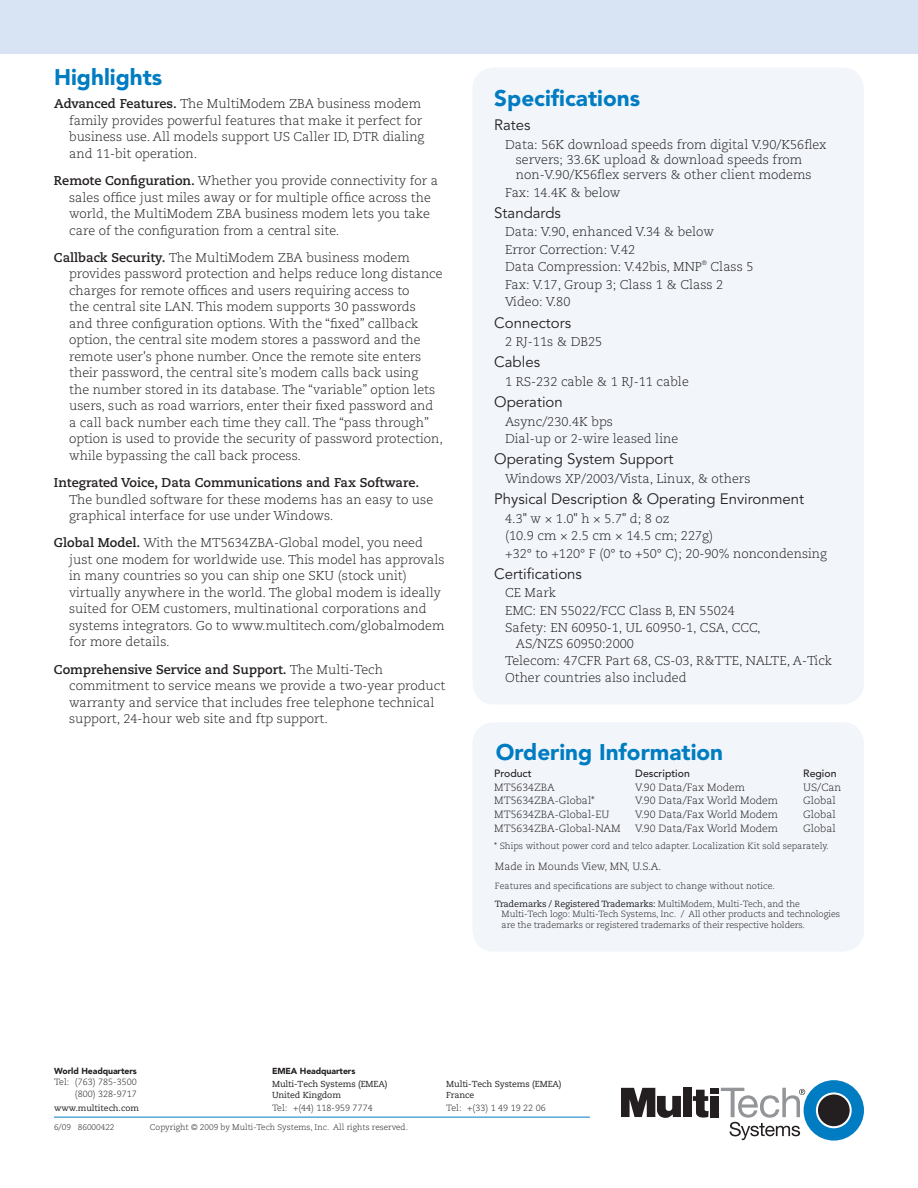
<style>
.page{position:relative;width:918px;height:1188px;background:#fff}
.page>*{position:absolute;margin:0;border:0;box-sizing:border-box;transform-origin:0 0}
.t1{font:900 22.5px "Avenir";color:#007cc2}
.t2{font:15px "Avenir";color:#231f20}
.t3{font:300 12.75px/16.5px "Caecilia";color:#231f20}
.t4{font:700 12.75px "Caecilia";color:#231f20}
.t5{font:300 10.5px "Caecilia";color:#231f20}
.t6{font:500 10.5px "Avenir";color:#231f20}
.t7{font:300 9px/11.2px "Caecilia";color:#231f20}
.t8{font:8.7px/10.5px "Caecilia";letter-spacing:-.01em;color:#231f20}
.t9{font:900 8.7px "Avenir";letter-spacing:-.01em;color:#231f20}
.t10{font:8.55px "Caecilia";color:#231f20}
.t11{font:300 8.25px "Caecilia";color:#231f20}
.t12{font:300 6.3px "Caecilia";color:#231f20}
.s1{font-weight:700}
.s2{font-weight:400}
</style>
<div class="page">
<div style="left:0;top:0;width:918px;height:54px;background:#d8e4f3"></div>
<hr style="left:54px;top:1117px;width:536px;height:1px;background:#007cc2">
<div style="left:804px;top:1080px;width:60px;height:61px;background:#007cc2;border-radius:50%"></div>
<svg style="left:816px;top:1092px;width:36px;height:36px"></svg>
<div style="left:818px;top:1095px;width:32px;height:31px;background:#231f20;border-radius:50%"></div>
<div style="left:683px;top:1088px;width:9px;height:29px;background:#231f20"></div>
<div style="left:710px;top:1096px;width:9px;height:21px;background:#231f20"></div>
<div style="left:710px;top:1088px;width:9px;height:5px;background:#231f20"></div>
<svg style="left:621px;top:1088px;width:60px;height:30px"></svg>
<svg style="left:693px;top:1090px;width:16px;height:28px"></svg>
<svg style="left:721px;top:1088px;width:84px;height:52px"></svg>
<div style="left:472px;top:722px;width:392px;height:230px;background:#f2f6fb;border-radius:22px"></div>
<div style="left:472px;top:68px;width:392px;height:636px;background:#f2f6fb;border-radius:22px"></div>
<h1 class="t1" style="left:54px;top:64px;width:110px">Highlights</h1>
<p class="t3" style="left:69px;top:96px;width:357px;text-indent:-15px"><span class="s1">Advanced Features.</span> The MultiModem ZBA business modem family provides powerful features that make it perfect for business use. All models support US Caller ID, DTR dialing and 11-bit operation.</p>
<p class="t3" style="left:69px;top:173px;width:370px;text-indent:-15px"><span class="s1">Remote Configuration.</span> Whether you provide connectivity for a sales office just miles away or for multiple office across the world, the MultiModem ZBA business modem lets you take care of the configuration from a central site.</p>
<p class="t3" style="left:69px;top:250px;width:375px;text-indent:-15px"><span class="s1">Callback Security.</span> The MultiModem ZBA business modem provides password protection and helps reduce long distance charges for remote offices and users requiring access to<br>the central site LAN. This modem supports 30 passwords<br>and three configuration options. With the “fixed” callback option, the central site modem stores a password and the remote user's phone number. Once the remote site enters their password, the central site’s modem calls back using<br>the number stored in its database. The “variable” option lets users, such as road warriors, enter their fixed password and a call back number each time they call. The “pass through” option is used to provide the security of password protection, while bypassing the call back process.</p>
<p class="t4" style="left:54px;top:475px;width:367px">Integrated Voice, Data Communications and Fax Software.</p>
<p class="t3" style="left:69px;top:491px;width:366px">The bundled software for these modems has an easy to use graphical interface for use under Windows.</p>
<p class="t3" style="left:69px;top:535px;width:377px;text-indent:-15px"><span class="s1">Global Model.</span> With the MT5634ZBA-Global model, you need just one modem for worldwide use. This model has approvals in many countries so you can ship one SKU (stock unit) virtually anywhere in the world. The global modem is ideally suited for OEM customers, multinational corporations and systems integrators. Go to www.multitech.com/globalmodem for more details.</p>
<p class="t3" style="left:69px;top:661px;width:378px;text-indent:-15px"><span class="s1">Comprehensive Service and Support.</span> The Multi-Tech commitment to service means we provide a two-year product warranty and service that includes free telephone technical support, 24-hour web site and ftp support.</p>
<h1 class="t1" style="left:494px;top:84px;width:147px">Specifications</h1>
<p class="t2" style="left:494px;top:116px;width:38px">Rates</p>
<p class="t3" style="left:516px;top:137px;width:312px;line-height:15.3px;text-indent:-11px">Data: 56K download speeds from digital V.90/K56flex servers; 33.6K upload &amp; download speeds from non-V.90/K56flex servers &amp; other client modems</p>
<p class="t3" style="left:505px;top:184px;width:117px">Fax: 14.4K &amp; below</p>
<p class="t2" style="left:494px;top:204px;width:68px">Standards</p>
<p class="t3" style="left:505px;top:224px;width:210px;line-height:17.4px">Data: V.90, enhanced V.34 &amp; below<br>Error Correction: V.42<br>Data Compression: V.42bis, MNP</p>
<p class="t12" style="left:702px;top:260px;width:7px">®</p>
<p class="t3" style="left:505px;top:259px;width:250px;line-height:17.4px;text-indent:206px">Class 5<br>Fax: V.17, Group 3; Class 1 &amp; Class 2<br>Video: V.80</p>
<p class="t2" style="left:494px;top:314px;width:78px">Connectors</p>
<p class="t3" style="left:505px;top:334px;width:99px">2 RJ-11s &amp; DB25</p>
<p class="t2" style="left:494px;top:353px;width:47px">Cables</p>
<p class="t3" style="left:505px;top:373px;width:185px">1 RS-232 cable &amp; 1 RJ-11 cable</p>
<p class="t2" style="left:494px;top:393px;width:70px">Operation</p>
<p class="t3" style="left:505px;top:413px;width:175px;line-height:17.4px">Async/230.4K bps<br>Dial-up or 2-wire leased line</p>
<p class="t2" style="left:494px;top:451px;width:181px">Operating System Support</p>
<p class="t3" style="left:505px;top:471px;width:247px">Windows XP/2003/Vista, Linux, &amp; others</p>
<p class="t2" style="left:494px;top:490px;width:311px">Physical Description &amp; Operating Environment</p>
<p class="t3" style="left:505px;top:510px;width:324px;line-height:17.4px">4.3" w × 1.0" h × 5.7" d; 8 oz<br>(10.9 cm × 2.5 cm × 14.5 cm; 227g)<br>+32° to +120° F (0° to +50° C); 20-90% noncondensing</p>
<p class="t2" style="left:494px;top:565px;width:89px">Certifications</p>
<p class="t3" style="left:505px;top:585px;width:257px;line-height:17.4px">CE Mark<br>EMC: EN 55022/FCC Class B, EN 55024<br>Safety: EN 60950-1, UL 60950-1, CSA, CCC,</p>
<p class="t3" style="left:505px;top:635px;width:329px;line-height:17.4px;text-indent:11px">AS/NZS 60950:2000<br>Telecom: 47CFR Part 68, CS-03, R&amp;TTE, NALTE, A-Tick<br>Other countries also included</p>
<h1 class="t1" style="left:496px;top:739px;width:229px">Ordering Information</h1>
<p class="t6" style="left:494px;top:767px;width:39px">Product</p>
<p class="t6" style="left:635px;top:767px;width:56px">Description</p>
<p class="t6" style="left:803px;top:767px;width:35px">Region</p>
<p class="t5" style="left:494px;top:781px;width:62px">MT5634ZBA</p>
<p class="t5" style="left:635px;top:781px;width:111px">V.90 Data/Fax Modem</p>
<p class="t5" style="left:803px;top:781px;width:40px">US/Can</p>
<p class="t5" style="left:494px;top:795px;width:102px">MT5634ZBA-Global*</p>
<p class="t5" style="left:635px;top:795px;width:144px">V.90 Data/Fax World Modem</p>
<p class="t5" style="left:803px;top:795px;width:34px">Global</p>
<p class="t5" style="left:494px;top:809px;width:117px">MT5634ZBA-Global-EU</p>
<p class="t5" style="left:635px;top:809px;width:144px">V.90 Data/Fax World Modem</p>
<p class="t5" style="left:803px;top:809px;width:34px">Global</p>
<p class="t5" style="left:494px;top:822px;width:128px">MT5634ZBA-Global-NAM</p>
<p class="t5" style="left:635px;top:822px;width:144px">V.90 Data/Fax World Modem</p>
<p class="t5" style="left:803px;top:822px;width:34px">Global</p>
<p class="t7" style="left:494px;top:840px;width:336px">* Ships without power cord and telco adapter. Localization Kit sold separately.</p>
<p class="t5" style="left:495px;top:860px;width:168px">Made in Mounds View, MN, U.S.A.</p>
<p class="t7" style="left:495px;top:877px;width:307px;line-height:18px">Features and specifications are subject to change without notice.<br><span class="s2">Trademarks / Registered Trademarks:</span> MultiModem, Multi-Tech, and the</p>
<p class="t7" style="left:502px;top:909px;width:340px;line-height:10.5px">Multi-Tech logo: Multi-Tech Systems, Inc. / All other products and technologies are the trademarks or registered trademarks of their respective holders.</p>
<p class="t9" style="left:54px;top:1066px;width:84px">World Headquarters</p>
<p class="t7" style="left:54px;top:1077px;width:84px;text-align:right">Tel: (763) 785-3500 (800) 328-9717</p>
<p class="t10" style="left:54px;top:1103px;width:87px">www.multitech.com</p>
<p class="t9" style="left:272px;top:1066px;width:85px">EMEA Headquarters</p>
<p class="t8" style="left:272px;top:1079px;width:117px">Multi-Tech Systems (EMEA)<br>United Kingdom</p>
<p class="t7" style="left:272px;top:1102px;width:102px">Tel: +(44) 118-959 7774</p>
<p class="t11" style="left:54px;top:1122px;width:62px">6/09 86000422</p>
<p class="t11" style="left:150px;top:1122px;width:259px">Copyright © 2009 by Multi-Tech Systems, Inc. All rights reserved.</p>
<p class="t8" style="left:446px;top:1079px;width:117px">Multi-Tech Systems (EMEA)<br>France</p>
<p class="t7" style="left:446px;top:1102px;width:101px">Tel: +(33) 1 49 19 22 06</p>
</div>
